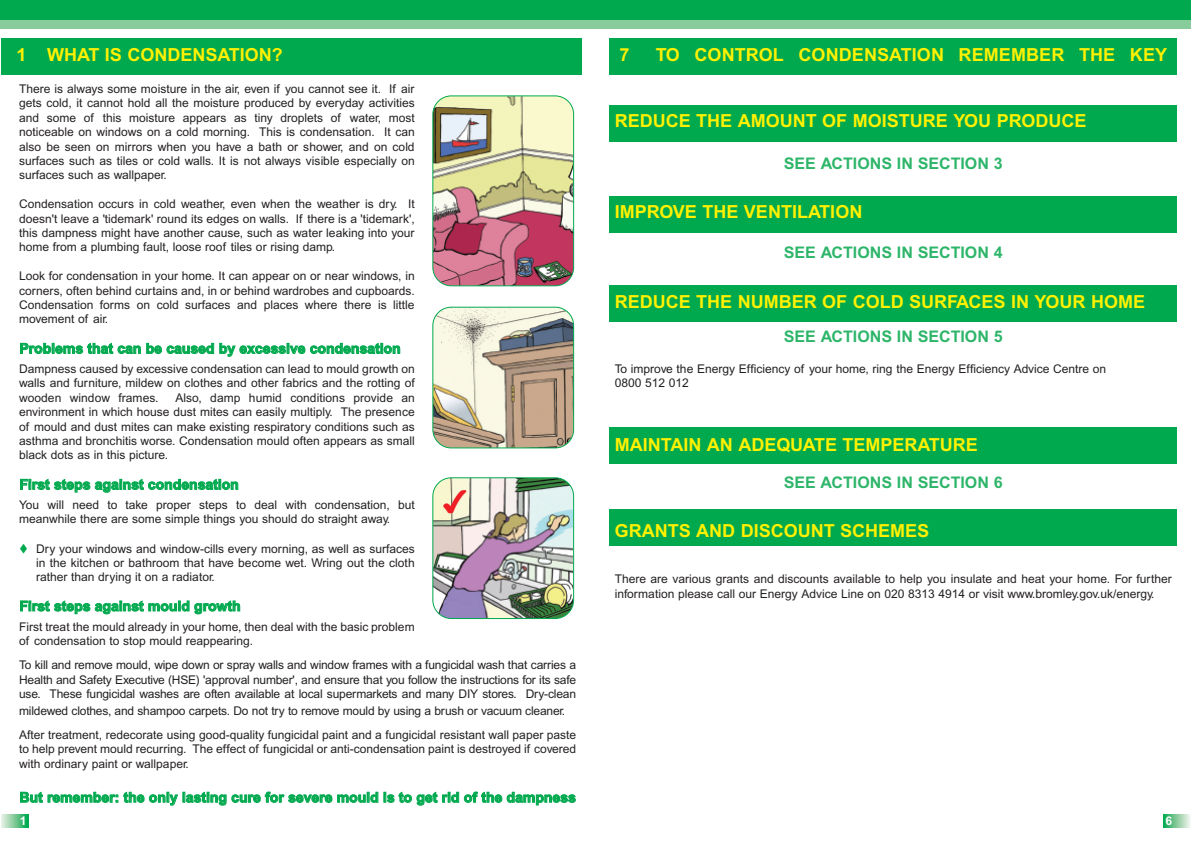
<style>
.page{position:relative;width:1191px;height:842px;background:#fff}
.page>*{position:absolute;margin:0;border:0;box-sizing:border-box;transform-origin:0 0}
.t1{font:30px "Monotype Sorts";color:#ee1e24}
.t2{font:700 18px "Arial";color:#fff101}
.t3{font:700 16px "Arial";color:#2db569}
.t4{font:700 14px "Arial";color:#00a94e}
.t5{font:12px/14.4px "Arial";color:#231f20;text-align:justify}
.t6{font:700 12px "Arial";color:#fff}
.s1{color:#00a94e}
.s2{font-style:inherit}
</style>
<div class="page">
<div style="left:609px;top:509px;width:567px;height:37px;background:#00a94e"></div>
<div style="left:609px;top:427px;width:567px;height:37px;background:#00a94e"></div>
<div style="left:609px;top:285px;width:567px;height:37px;background:#00a94e"></div>
<div style="left:609px;top:196px;width:567px;height:37px;background:#00a94e"></div>
<div style="left:609px;top:105px;width:567px;height:37px;background:#00a94e"></div>
<div style="left:0;top:0;width:1191px;height:20px;background:#00a94e"></div>
<div style="left:0;top:20px;width:1191px;height:9px;background:#88cc9c"></div>
<img style="left:432px;top:95px;width:142px;height:191px">
<svg style="left:432px;top:307px;width:142px;height:141px;background:#c1b9a5"></svg>
<img style="left:432px;top:477px;width:142px;height:142px">
<svg style="left:1px;top:814px;width:28px;height:14px"></svg>
<svg style="left:1163px;top:814px;width:27px;height:14px"></svg>
<div style="left:1px;top:38px;width:580px;height:37px;background:#00a94e"></div>
<div style="left:609px;top:38px;width:567px;height:37px;background:#00a94e"></div>
<h2 class="t2" style="left:17px;top:48px;width:268px">1 WHAT IS CONDENSATION?</h2>
<p class="t5" style="left:19px;top:83px;width:397px">There is always some moisture in the air, even if you cannot see it. If air gets cold, it cannot hold all the moisture produced by everyday activities and some of this moisture appears as tiny droplets of water, most noticeable on windows on a cold morning. This is condensation. It can also be seen on mirrors when you have a bath or shower, and on cold surfaces such as tiles or cold walls. It is not always visible especially on surfaces such as wallpaper.</p>
<p class="t5" style="left:19px;top:198px;width:397px">Condensation occurs in cold weather, even when the weather is dry. It doesn't leave a 'tidemark' round its edges on walls. If there is a 'tidemark', this dampness might have another cause, such as water leaking into your home from a plumbing fault, loose roof tiles or rising damp.</p>
<p class="t5" style="left:19px;top:270px;width:397px">Look for condensation in your home. It can appear on or near windows, in corners, often behind curtains and, in or behind wardrobes and cupboards.<br>Condensation forms on cold surfaces and places where there is little movement of air.</p>
<p class="t4" style="left:19px;top:343px;width:383px">Problems that can be caused by excessive condensation</p>
<p class="t5" style="left:19px;top:363px;width:397px">Dampness caused by excessive condensation can lead to mould growth on walls and furniture, mildew on clothes and other fabrics and the rotting of wooden window frames.</p>
<p class="t5" style="left:19px;top:391px;width:397px;text-indent:156px">Also, damp humid conditions provide an environment in which house dust mites can easily multiply. The presence of mould and dust mites can make existing respiratory conditions such as asthma and bronchitis worse. Condensation mould often appears as small black dots as in this picture.</p>
<p class="t4" style="left:19px;top:479px;width:221px">First steps against condensation</p>
<p class="t5" style="left:19px;top:499px;width:397px">You will need to take proper steps to deal with condensation, but meanwhile there are some simple things you should do straight away.</p>
<p class="t5" style="left:36px;top:543px;width:380px;line-height:14.1px;text-indent:-17px"><span class="s1">▼</span> Dry your windows and window-cills every morning, as well as surfaces in the kitchen or bathroom that have become wet. Wring out the cloth rather than drying it on a radiator.</p>
<p class="t4" style="left:19px;top:601px;width:223px">First steps against mould growth</p>
<p class="t5" style="left:19px;top:620px;width:397px">First treat the mould already in your home, then deal with the basic problem of condensation to stop mould reappearing.</p>
<h1 class="t1" style="left:442px;top:485px;width:29px">✔</h1>
<p class="t5" style="left:19px;top:659px;width:558px">To kill and remove mould, wipe down or spray walls and window frames with a fungicidal wash that carries a Health and Safety Executive (HSE) 'approval number', and ensure that you follow the instructions for its safe use. These fungicidal washes are often available at local supermarkets and many DIY stores. Dry-clean</p>
<p class="t5" style="left:19px;top:700px;width:558px;line-height:24px">mildewed clothes, and shampoo carpets. <span class="s2">Do not</span> try to remove mould by using a brush or vacuum cleaner.<br>After treatment, redecorate using good-quality fungicidal paint and a fungicidal resistant wall paper paste</p>
<p class="t5" style="left:19px;top:743px;width:558px">to help prevent mould recurring. The effect of fungicidal or anti-condensation paint is destroyed if covered with ordinary paint or wallpaper.</p>
<p class="t4" style="left:19px;top:792px;width:558px">But remember: the only lasting cure for severe mould is to get rid of the dampness</p>
<h2 class="t2" style="left:619px;top:48px;width:12px">7</h2>
<h2 class="t2" style="left:655px;top:48px;width:513px">TO CONTROL CONDENSATION REMEMBER THE KEY</h2>
<h2 class="t2" style="left:614px;top:114px;width:473px">REDUCE THE AMOUNT OF MOISTURE YOU PRODUCE</h2>
<h3 class="t3" style="left:783px;top:157px;width:220px">SEE ACTIONS IN SECTION 3</h3>
<h2 class="t2" style="left:614px;top:205px;width:249px">IMPROVE THE VENTILATION</h2>
<h3 class="t3" style="left:783px;top:247px;width:220px">SEE ACTIONS IN SECTION 4</h3>
<h2 class="t2" style="left:614px;top:295px;width:532px">REDUCE THE NUMBER OF COLD SURFACES IN YOUR HOME</h2>
<h3 class="t3" style="left:783px;top:331px;width:220px">SEE ACTIONS IN SECTION 5</h3>
<p class="t5" style="left:614px;top:362px;width:493px">To improve the Energy Efficiency of your home, ring the Energy Efficiency Advice Centre on<br>0800 512 012</p>
<h2 class="t2" style="left:614px;top:438px;width:365px">MAINTAIN AN ADEQUATE TEMPERATURE</h2>
<h3 class="t3" style="left:783px;top:476px;width:220px">SEE ACTIONS IN SECTION 6</h3>
<h2 class="t2" style="left:614px;top:524px;width:316px">GRANTS AND DISCOUNT SCHEMES</h2>
<p class="t5" style="left:614px;top:573px;width:559px">There are various grants and discounts available to help you insulate and heat your home. For further information please call our Energy Advice Line on 020 8313 4914 or visit www.bromley.gov.uk/energy.</p>
<p class="t6" style="left:20px;top:816px;width:8px">1</p>
<p class="t6" style="left:1165px;top:816px;width:8px">6</p>
</div>
